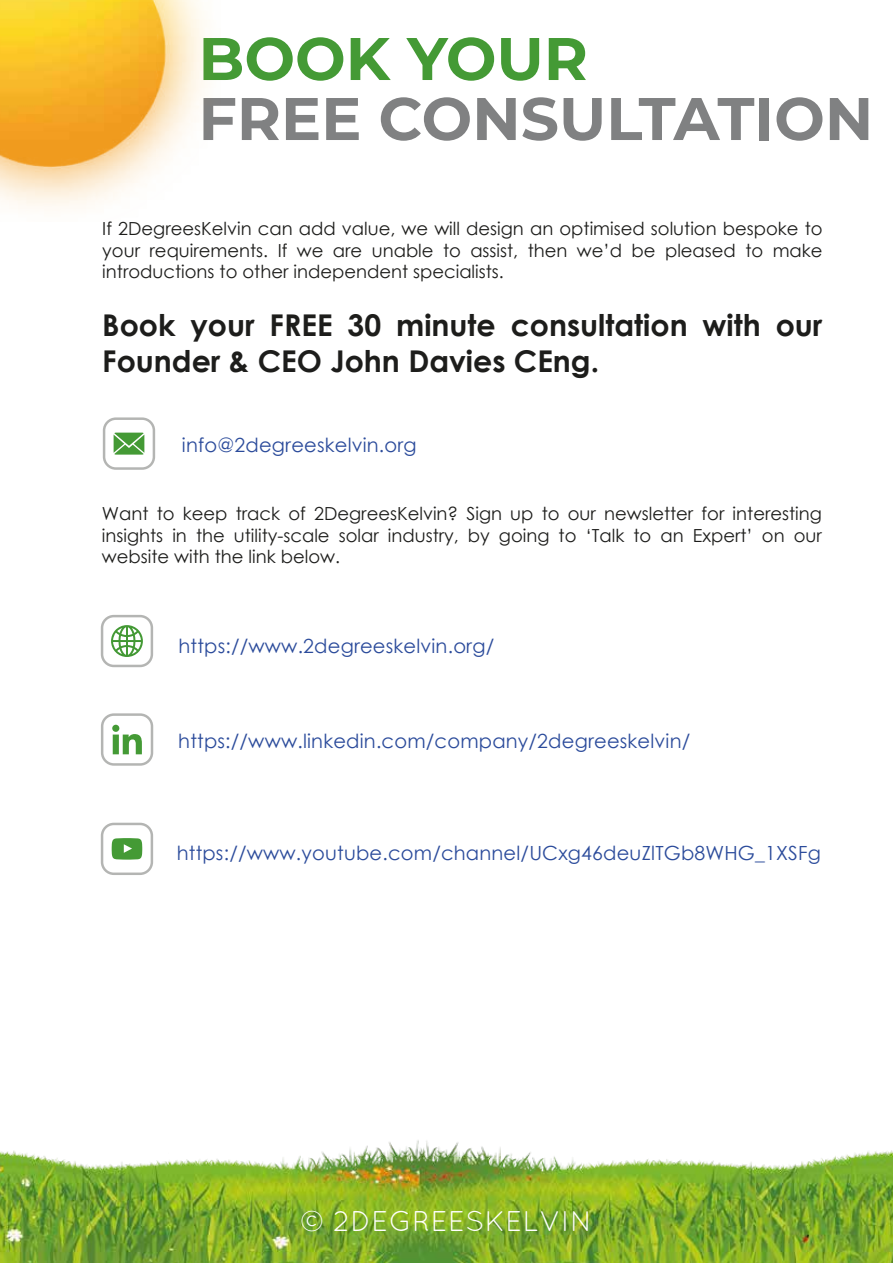
<style>
.page{position:relative;width:893px;height:1263px;background:#fff}
.page>*{position:absolute;margin:0;border:0;box-sizing:border-box;transform-origin:0 0}
.t1{font:700 60px "Montserrat";color:#808182}
.t2{font:700 60px "Montserrat";color:#449a35}
.t3{font:700 30px/36px "Century Gothic";color:#1d1d1b}
.t4{font:28.5px "Quicksand";letter-spacing:.015em;color:#fff}
.t5{font:19.5px "Century Gothic";letter-spacing:.01em;color:#2b4b9b}
.t6{font:18px/21.6px "Century Gothic";color:#1d1d1b;text-align:justify}
</style>
<div class="page">
<img style="left:0;top:614px;width:893px;height:649px">
<img style="left:0;top:0;width:206px;height:209px">
<svg style="left:111px;top:625px;width:32px;height:32px"></svg>
<div style="left:101px;top:615px;width:52px;height:52px;border:2px solid #b4b5b3;border-radius:12px"></div>
<svg style="left:114px;top:433px;width:30px;height:22px"></svg>
<div style="left:103px;top:417px;width:52px;height:53px;border:2px solid #b4b5b3;border-radius:12px"></div>
<svg style="left:112px;top:725px;width:30px;height:29px"></svg>
<div style="left:101px;top:713px;width:52px;height:53px;border:2px solid #b4b5b3;border-radius:12px"></div>
<svg style="left:112px;top:838px;width:30px;height:22px"></svg>
<div style="left:101px;top:823px;width:52px;height:52px;border:2px solid #b4b5b3;border-radius:12px"></div>
<h1 class="t2" style="left:198px;top:15px;width:391px">BOOK YOUR</h1>
<h1 class="t1" style="left:198px;top:75px;width:676px">FREE CONSULTATION</h1>
<p class="t6" style="left:102px;top:218px;width:722px">If 2DegreesKelvin can add value, we will design an optimised solution bespoke to your requirements. If we are unable to assist, then we’d be pleased to make introductions to other independent specialists.</p>
<h2 class="t3" style="left:102px;top:306px;width:722px">Book your FREE 30 minute consultation with our<br>Founder &amp; CEO John Davies CEng.</h2>
<p class="t5" style="left:182px;top:431px;width:236px">info@2degreeskelvin.org</p>
<p class="t6" style="left:102px;top:503px;width:721px">Want to keep track of 2DegreesKelvin? Sign up to our newsletter for interesting insights in the utility-scale solar industry, by going to ‘Talk to an Expert’ on our website with the link below.</p>
<p class="t5" style="left:178px;top:632px;width:317px">https://www.2degreeskelvin.org/</p>
<p class="t5" style="left:178px;top:727px;width:513px">https://www.linkedin.com/company/2degreeskelvin/</p>
<p class="t5" style="left:177px;top:839px;width:646px">https://www.youtube.com/channel/UCxg46deuZlTGb8WHG_1XSFg</p>
<h3 class="t4" style="left:300px;top:1205px;width:294px">© 2DEGREESKELVIN</h3>
</div>
